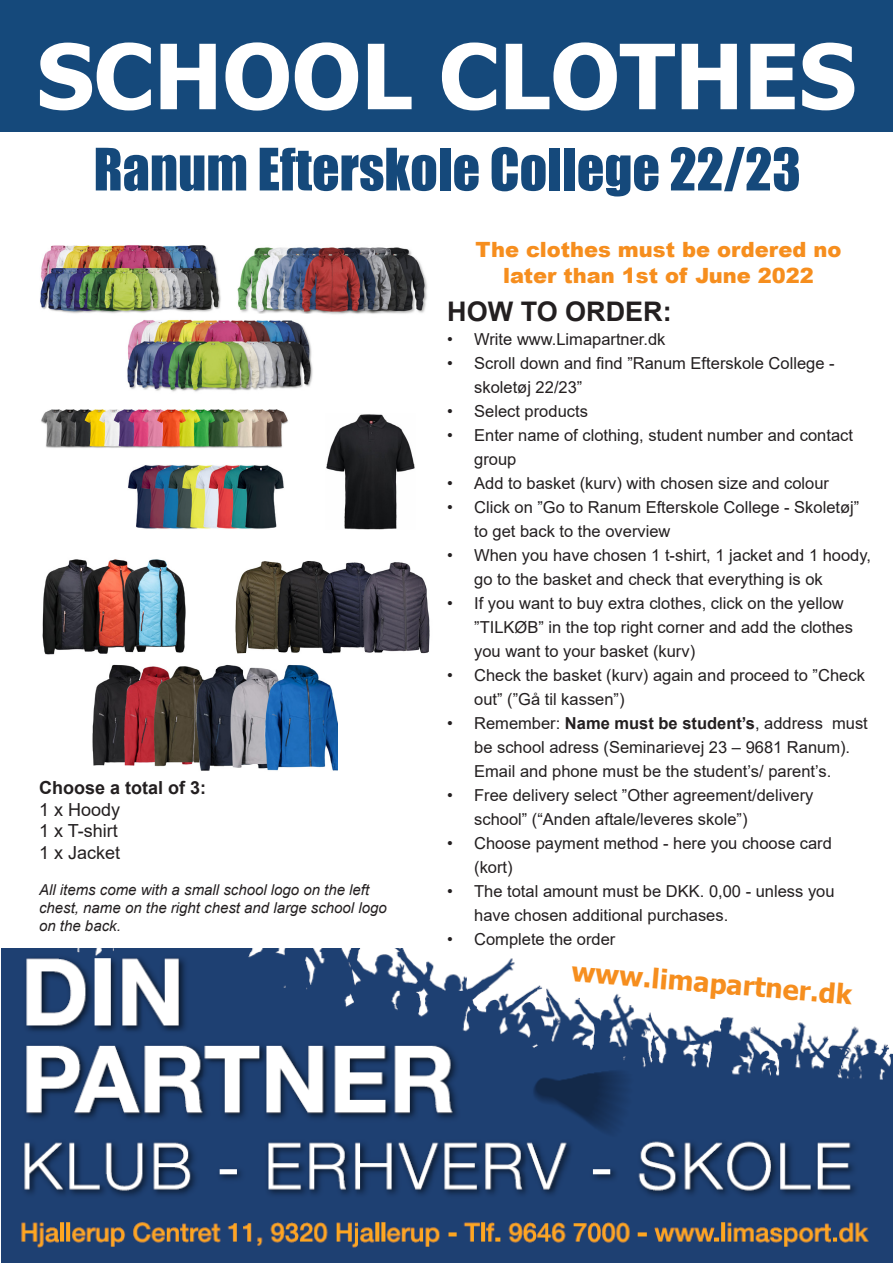
<style>
.page{position:relative;width:893px;height:1263px;background:#fff}
.page>*{position:absolute;margin:0;border:0;box-sizing:border-box;transform-origin:0 0}
.t1{font:700 90px "Tahoma";color:#fff}
.t2{font:54px "Impact";color:#15497b}
.t3{font:700 27px "Tahoma";color:#f68e1e}
.t4{font:700 27px "Arial";color:#231f20}
.t5{font:900 21px/25.2px "Arial";color:#f68e1e;text-align:center}
.t6{font:18px "Arial";color:#231f20}
.t7{font:700 18px "Arial";color:#231f20}
.t8{font:16.5px/24px "Arial";color:#231f20}
.t9{font:italic 15px/18px "Arial";color:#231f20}
.s1{font-weight:700}
</style>
<div class="page">
<img style="left:237px;top:247px;width:190px;height:68px">
<img style="left:1px;top:949px;width:892px;height:314px">
<div style="left:0;top:0;width:893px;height:132px;background:#15497b"></div>
<img style="left:40px;top:245px;width:181px;height:69px">
<img style="left:127px;top:319px;width:186px;height:73px">
<img style="left:41px;top:409px;width:247px;height:39px">
<img style="left:128px;top:465px;width:156px;height:64px">
<img style="left:42px;top:559px;width:144px;height:96px">
<img style="left:92px;top:664px;width:246px;height:107px">
<img style="left:235px;top:561px;width:195px;height:93px">
<img style="left:326px;top:414px;width:89px;height:116px">
<p class="t1" style="left:37px;top:13px;width:821px">SCHOOL CLOTHES</p>
<p class="t2" style="left:94px;top:127px;width:709px">Ranum Efterskole College 22/23</p>
<p class="t7" style="left:39px;top:775px;width:169px">Choose a total of 3:</p>
<p class="t6" style="left:39px;top:797px;width:83px">1 x Hoody</p>
<p class="t6" style="left:39px;top:818px;width:80px">1 x T-shirt</p>
<p class="t6" style="left:39px;top:840px;width:83px">1 x Jacket</p>
<p class="t9" style="left:39px;top:881px;width:349px">All items come with a small school logo on the left chest, name on the right chest and large school logo</p>
<p class="t9" style="left:39px;top:917px;width:83px">on the back.</p>
<p class="t5" style="left:475px;top:237px;width:368px">The clothes must be ordered no later than 1st of June 2022</p>
<p class="t4" style="left:447px;top:292px;width:226px">HOW TO ORDER:</p>
<p class="t8" style="left:447px;top:327px;width:220px">• Write www.Limapartner.dk</p>
<p class="t8" style="left:474px;top:351px;width:362px;text-indent:-27px">• Scroll down and find ”Ranum Efterskole College - skoletøj 22/23”</p>
<p class="t8" style="left:447px;top:399px;width:142px">• Select products</p>
<p class="t8" style="left:474px;top:423px;width:380px;text-indent:-27px">• Enter name of clothing, student number and contact group</p>
<p class="t8" style="left:447px;top:471px;width:383px">• Add to basket (kurv) with chosen size and colour</p>
<p class="t8" style="left:474px;top:495px;width:387px;text-indent:-27px">• Click on ”Go to Ranum Efterskole College - Skoletøj” to get back to the overview</p>
<p class="t8" style="left:474px;top:543px;width:398px;text-indent:-27px">• When you have chosen 1 t-shirt, 1 jacket and 1 hoody, go to the basket and check that everything is ok</p>
<p class="t8" style="left:474px;top:591px;width:380px;text-indent:-27px">• If you want to buy extra clothes, click on the yellow ”TILKØB” in the top right corner and add the clothes you want to your basket (kurv)</p>
<p class="t8" style="left:474px;top:663px;width:392px;text-indent:-27px">• Check the basket (kurv) again and proceed to ”Check out” (”Gå til kassen”)</p>
<p class="t8" style="left:447px;top:711px;width:422px;text-align:center">• Remember: <span class="s1">Name must be student’s</span>, address must be school adress (Seminarievej 23 – 9681 Ranum).<br>Email and phone must be the student’s/ parent’s.</p>
<p class="t8" style="left:474px;top:783px;width:341px;text-indent:-27px">• Free delivery select ”Other agreement/delivery school” (“Anden aftale/leveres skole”)</p>
<p class="t8" style="left:474px;top:831px;width:359px;text-indent:-27px">• Choose payment method - here you choose card (kort)</p>
<p class="t8" style="left:474px;top:879px;width:362px;text-indent:-27px">• The total amount must be DKK. 0,00 - unless you have chosen additional purchases.</p>
<p class="t8" style="left:447px;top:927px;width:170px">• Complete the order</p>
<p class="t3" style="left:573px;top:952px;width:283px;rotate:5deg">www.limapartner.dk</p>
</div>
